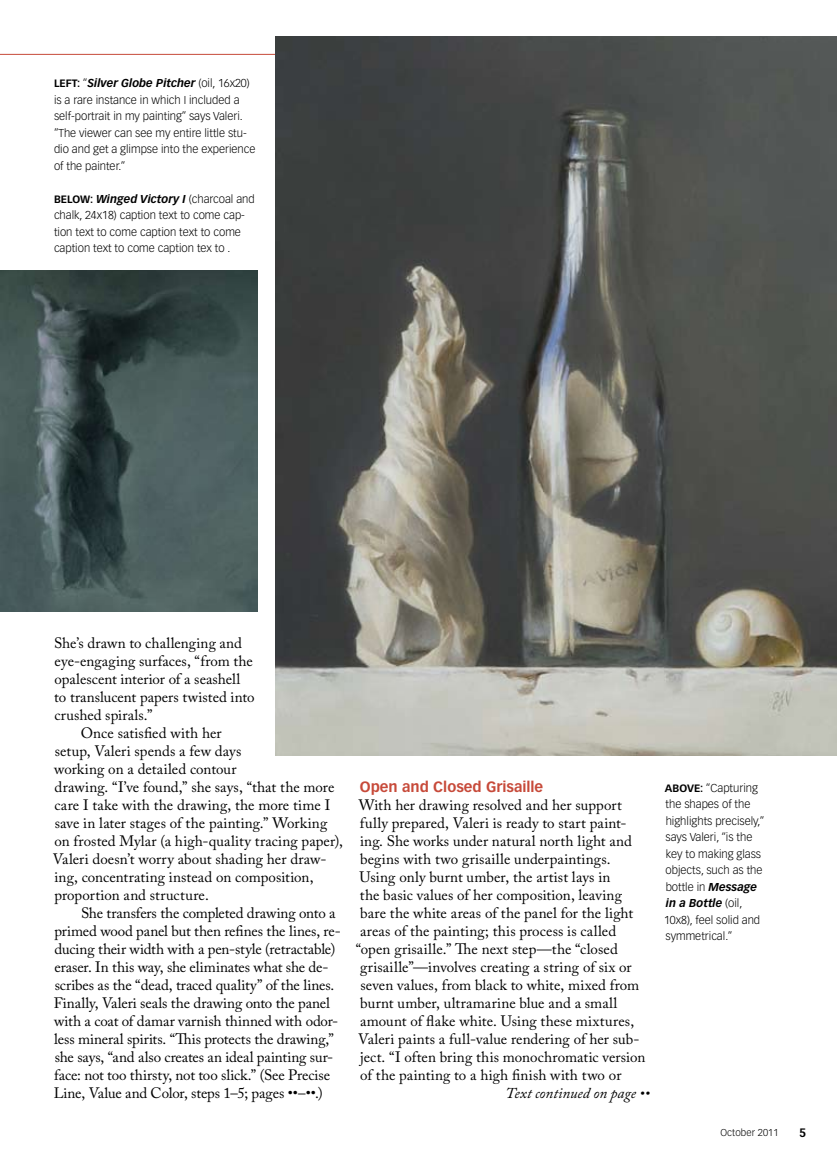
<style>
.page{position:relative;width:837px;height:1161px;background:#fff}
.page>*{position:absolute;margin:0;border:0;box-sizing:border-box;transform-origin:0 0}
.t1{font:15px/18px "Adobe Caslon Pro";color:#000}
.t2{font:15px "Adobe Caslon Pro";letter-spacing:-.02em;color:#000}
.t3{font:italic 15px "Adobe Caslon Pro";letter-spacing:.005em;color:#000}
.t4{font:700 14.7px "Vectora LT Std";color:#c74a3a}
.t5{font:300 11.25px/16.5px "Vectora LT Std";color:#000}
.t6{font:300 9.75px "Vectora LT Std";letter-spacing:.01em;color:#000}
.s1{font-weight:700;font-size:10.5px}
.s2{font-weight:700;font-style:italic}
</style>
<div class="page">
<hr style="left:0;top:54px;width:770px;height:1px;background:#c74a3a">
<img style="left:275px;top:36px;width:562px;height:720px">
<img style="left:0;top:270px;width:257px;height:342px">
<p class="t5" style="left:54px;top:75px;width:203px"><span class="s1">Left:</span> “<span class="s2">Silver Globe Pitcher</span> (oil, 16x20) is a rare instance in which I included a self-portrait in my painting” says Valeri. ”The viewer can see my entire little stu&shy;dio and get a glimpse into the experience of the painter.”</p>
<p class="t5" style="left:54px;top:190px;width:202px"><span class="s1">Below:</span> <span class="s2">Winged Victory I</span> (charcoal and chalk, 24x18) caption text to come cap&shy;tion text to come caption text to come caption text to come caption tex to .</p>
<p class="t1" style="left:54px;top:634px;width:189px">She’s drawn to challenging and</p>
<p class="t1" style="left:55px;top:652px;width:200px">eye-engaging surfaces, “from the</p>
<p class="t1" style="left:54px;top:670px;width:187px">opalescent interior of a seashell</p>
<p class="t1" style="left:54px;top:688px;width:202px">to translucent papers twisted into</p>
<p class="t1" style="left:55px;top:706px;width:99px">crushed spirals.”</p>
<p class="t1" style="left:81px;top:724px;width:142px">Once satisfied with her</p>
<p class="t1" style="left:55px;top:742px;width:188px">setup, Valeri spends a few days</p>
<p class="t1" style="left:54px;top:760px;width:184px">working on a detailed contour</p>
<p class="t1" style="left:55px;top:778px;width:281px">drawing. “I’ve found,” she says, “that the more</p>
<p class="t1" style="left:55px;top:796px;width:276px">care I take with the drawing, the more time I</p>
<p class="t1" style="left:55px;top:814px;width:274px">save in later stages of the painting.” Working</p>
<p class="t1" style="left:54px;top:832px;width:290px">on frosted Mylar (a high-quality tracing paper),</p>
<p class="t1" style="left:53px;top:850px;width:275px">Valeri doesn’t worry about shading her draw-</p>
<p class="t1" style="left:54px;top:868px;width:261px">ing, concentrating instead on composition,</p>
<p class="t1" style="left:54px;top:886px;width:156px">proportion and structure.</p>
<p class="t1" style="left:81px;top:904px;width:256px">She transfers the completed drawing onto a</p>
<p class="t2" style="left:54px;top:922px;width:288px">primed wood panel but then refines the lines, re-</p>
<p class="t1" style="left:55px;top:940px;width:282px">ducing their width with a pen-style (retractable)</p>
<p class="t1" style="left:55px;top:958px;width:275px">eraser. In this way, she eliminates what she de-</p>
<p class="t1" style="left:55px;top:976px;width:281px">scribes as the “dead, traced quality” of the lines.</p>
<p class="t1" style="left:54px;top:994px;width:278px">Finally, Valeri seals the drawing onto the panel</p>
<p class="t1" style="left:54px;top:1012px;width:285px">with a coat of damar varnish thinned with odor-</p>
<p class="t1" style="left:54px;top:1030px;width:281px">less mineral spirits. “This protects the drawing,”</p>
<p class="t1" style="left:55px;top:1048px;width:280px">she says, “and also creates an ideal painting sur-</p>
<p class="t1" style="left:54px;top:1066px;width:277px">face: not too thirsty, not too slick.” (See Precise</p>
<p class="t1" style="left:54px;top:1084px;width:271px">Line, Value and Color, steps 1–5; pages ••–••.)</p>
<p class="t4" style="left:360px;top:778px;width:185px">Open and Closed Grisaille</p>
<p class="t1" style="left:356px;top:796px;width:291px">With her drawing resolved and her support fully prepared, Valeri is ready to start paint&shy;ing. She works under natural north light and begins with two grisaille underpaintings.<br>Using only burnt umber, the artist lays in<br>the basic values of her composition, leaving bare the white areas of the panel for the light areas of the painting; this process is called “open grisaille.” The next step—the “closed grisaille”—involves creating a string of six or seven values, from black to white, mixed from burnt umber, ultramarine blue and a small amount of flake white. Using these mixtures, Valeri paints a full-value rendering of her sub&shy;ject. “I often bring this monochromatic version of the painting to a high finish with two or</p>
<p class="t3" style="left:506px;top:1084px;width:146px">Text continued on page ••</p>
<p class="t5" style="left:664px;top:780px;width:102px"><span class="s1">Above:</span> “Capturing the shapes of the highlights precisely,” says Valeri, “is the key to making glass objects, such as the bottle in <span class="s2">Message in a Bottle</span> (oil,<br>10x8), feel solid and symmetrical.”</p>
<p class="t6" style="left:720px;top:1127px;width:60px">October 2011</p>
</div>
